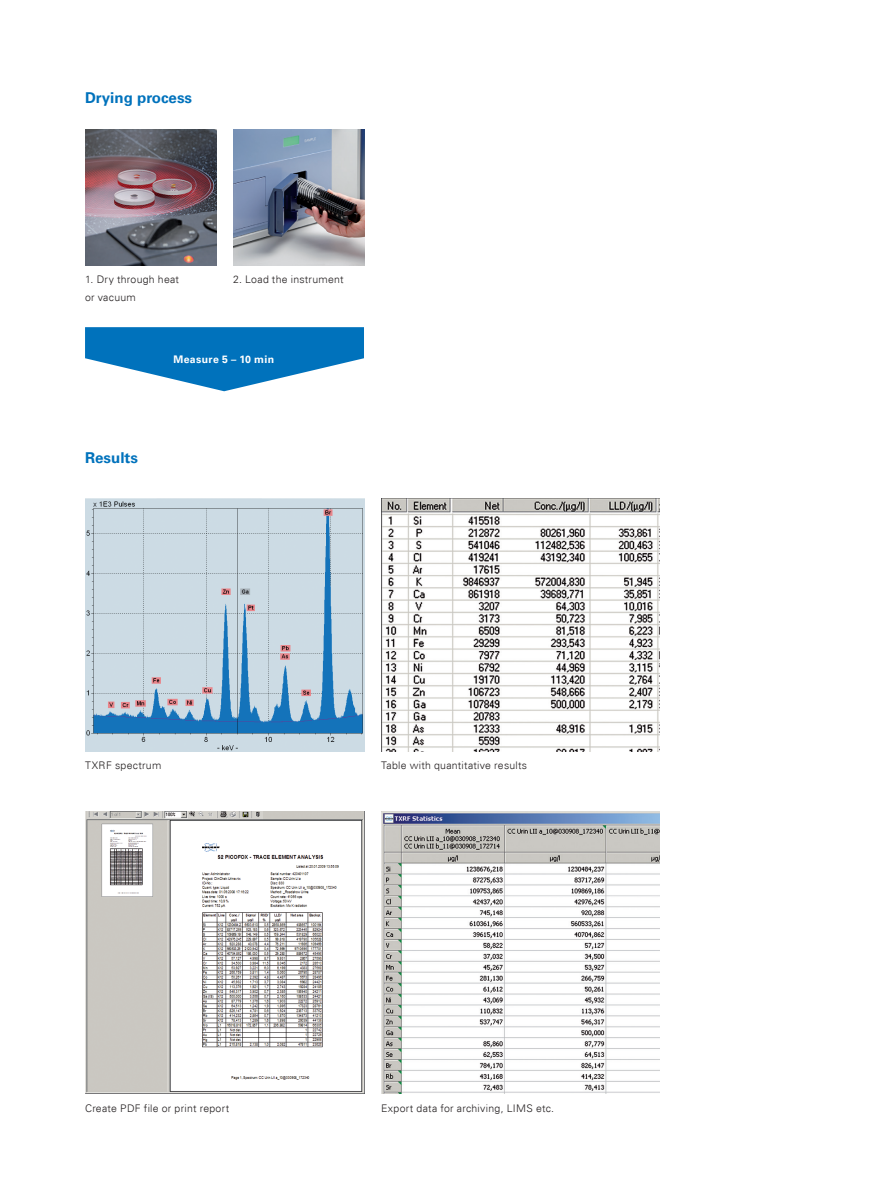
<style>
.page{position:relative;width:893px;height:1187px;background:#fff}
.page>*{position:absolute;margin:0;border:0;box-sizing:border-box;transform-origin:0 0}
.t1{font:700 15px "Univers LT Std";color:#0072bc}
.t2{font:300 10.5px/18px "Univers LT Std";letter-spacing:.025em;color:#231f20}
.t3{font:700 10.5px "Univers LT Std";letter-spacing:.035em;color:#fff}
</style>
<div class="page">
<img style="left:85px;top:499px;width:279px;height:252px">
<img style="left:381px;top:499px;width:279px;height:252px">
<img style="left:85px;top:811px;width:279px;height:282px">
<img style="left:381px;top:811px;width:279px;height:282px">
<img style="left:85px;top:129px;width:131px;height:136px">
<img style="left:233px;top:129px;width:131px;height:136px">
<svg style="left:85px;top:327px;width:279px;height:64px"></svg>
<h1 class="t1" style="left:85px;top:89px;width:109px">Drying process</h1>
<p class="t2" style="left:85px;top:270px;width:96px">1. Dry through heat or vacuum</p>
<p class="t2" style="left:233px;top:270px;width:112px">2. Load the instrument</p>
<h1 class="t1" style="left:85px;top:449px;width:54px">Results</h1>
<p class="t3" style="left:173px;top:353px;width:102px">Measure 5 – 10 min</p>
<p class="t2" style="left:85px;top:756px;width:78px">TXRF spectrum</p>
<p class="t2" style="left:381px;top:756px;width:148px">Table with quantitative results</p>
<p class="t2" style="left:85px;top:1098px;width:146px">Create PDF file or print report</p>
<p class="t2" style="left:381px;top:1098px;width:175px">Export data for archiving, LIMS etc.</p>
</div>
